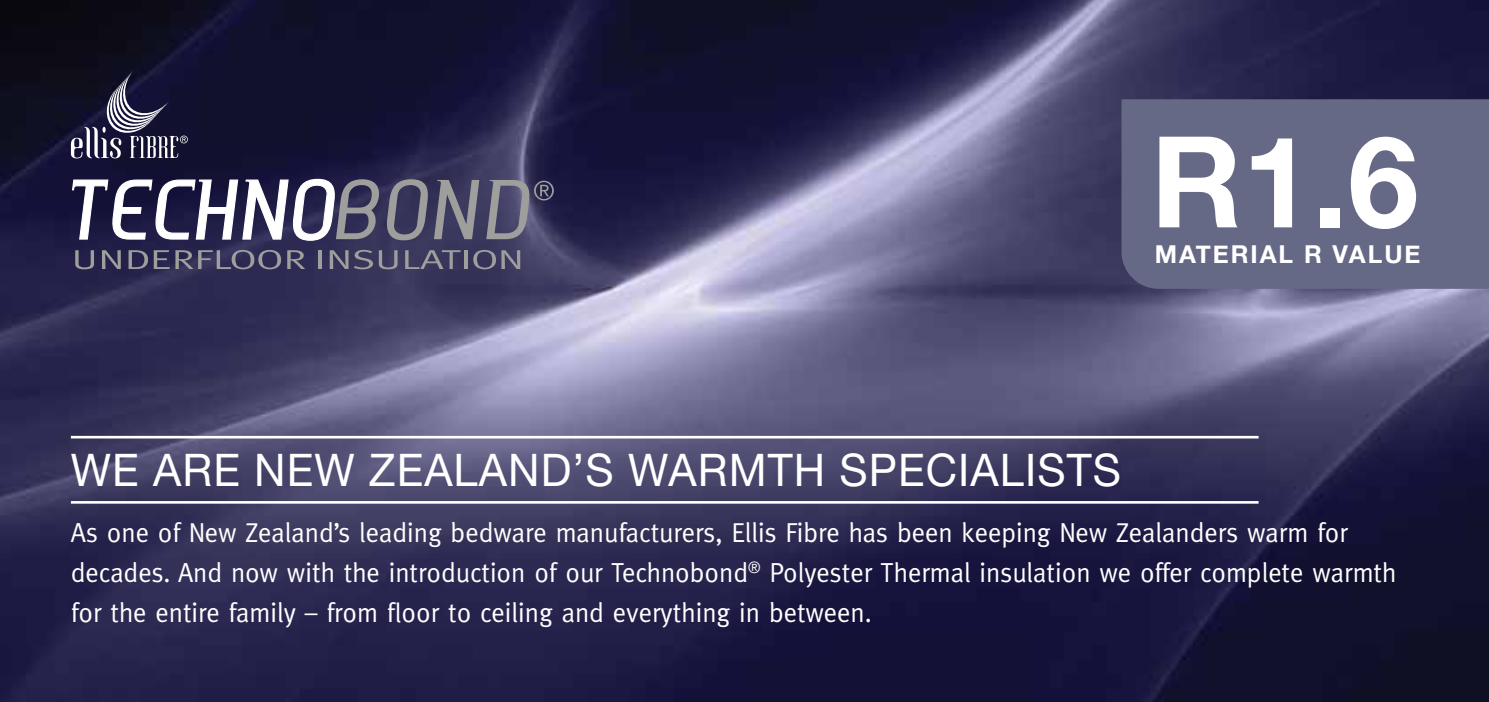
<style>
.page{position:relative;width:1489px;height:702px;background:#fff}
.page>*{position:absolute;margin:0;border:0;box-sizing:border-box;transform-origin:0 0}
.t1{font:700 126.75px "Helvetica Neue";color:#fff}
.t2{font:45px "Helvetica Neue";letter-spacing:.025em;color:#fff}
.t3{font:27.5px/40px "Meta";color:#fff}
.t4{font:700 24.5px "Helvetica Neue";letter-spacing:.08em;color:#fff}
</style>
<div class="page">
<img style="left:0;top:0;width:1488px;height:702px">
<svg style="left:71px;top:178px;width:408px;height:63px"></svg>
<svg style="left:75px;top:250px;width:19px;height:19px"></svg>
<svg style="left:102px;top:250px;width:19px;height:19px"></svg>
<svg style="left:128px;top:250px;width:20px;height:19px"></svg>
<svg style="left:154px;top:250px;width:127px;height:19px"></svg>
<svg style="left:287px;top:250px;width:18px;height:19px"></svg>
<hr style="left:318px;top:250px;width:3px;height:19px;background:#9e9e9c">
<svg style="left:330px;top:250px;width:18px;height:19px"></svg>
<svg style="left:354px;top:250px;width:19px;height:19px"></svg>
<svg style="left:379px;top:250px;width:18px;height:19px"></svg>
<svg style="left:405px;top:250px;width:55px;height:19px"></svg>
<hr style="left:464px;top:250px;width:4px;height:19px;background:#9e9e9c">
<svg style="left:473px;top:250px;width:47px;height:19px"></svg>
<svg style="left:486px;top:180px;width:68px;height:59px"></svg>
<svg style="left:71px;top:71px;width:117px;height:87px"></svg>
<hr style="left:71px;top:501px;width:1187px;height:2px;background:#fff">
<hr style="left:71px;top:436px;width:1187px;height:2px;background:#fff">
<div style="left:1121px;top:99px;width:367px;height:190px;background:#666985"></div>
<h1 class="t1" style="left:1150px;top:104px;width:269px">R1.6</h1>
<p class="t4" style="left:1154px;top:239px;width:267px">MATERIAL R VALUE</p>
<h2 class="t2" style="left:71px;top:443px;width:1051px">WE ARE NEW ZEALAND’S WARMTH SPECIALISTS</h2>
<p class="t3" style="left:71px;top:512px;width:1326px">As one of New Zealand’s leading bedware manufacturers, Ellis Fibre has been keeping New Zealanders warm for decades. And now with the introduction of our Technobond<sup>®</sup> Polyester Thermal insulation we offer complete warmth for the entire family – from floor to ceiling and everything in between.</p>
</div>
